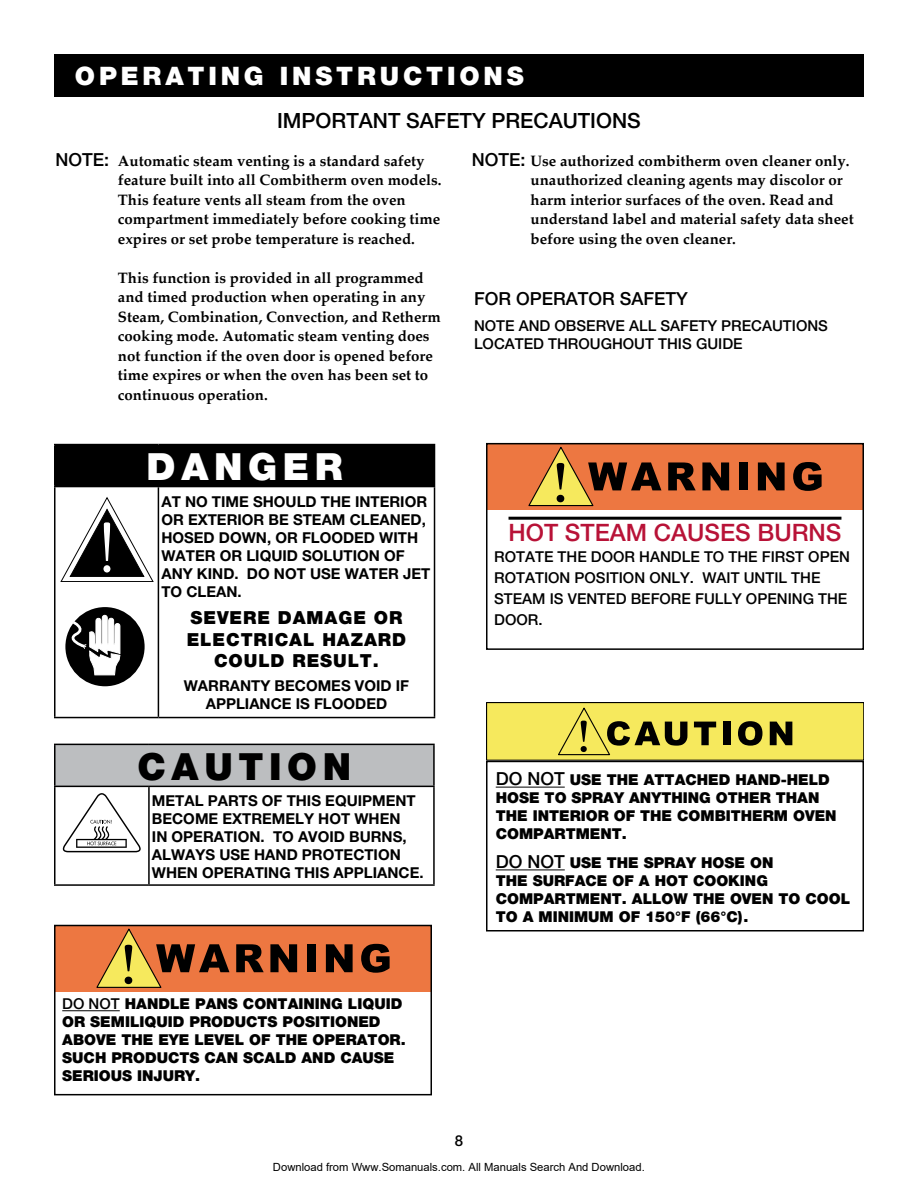
<style>
.page{position:relative;width:918px;height:1188px;background:#fff}
.page>*{position:absolute;margin:0;border:0;box-sizing:border-box;transform-origin:0 0}
.t1{font:900 37.5px "Helvetica Neue";letter-spacing:.15em;color:#000}
.t2{font:900 37.5px "Helvetica Neue";letter-spacing:.15em;color:#fff}
.t3{font:900 25.5px "Helvetica Neue";letter-spacing:.15em;color:#fff}
.t4{font:500 24px "Helvetica Neue";color:#b81237}
.t5{font:500 21px "Helvetica Neue";color:#000}
.t6{font:900 18px/21.6px "Helvetica Neue";letter-spacing:.05em;color:#000;text-align:center}
.t7{font:500 18px "Helvetica Neue";color:#000}
.t8{font:700 15px/19.5px "Palatino";color:#000}
.t9{font:900 15px/18px "Helvetica Neue";color:#000}
.t10{font:700 15px/18px "Helvetica Neue";color:#000}
.t11{font:500 15px "Helvetica Neue";color:#000}
.t12{font:11.25px "Arial";color:#000}
.s1{font-family:"Helvetica Neue";font-weight:500;font-size:18px}
.s2{font-weight:500;font-size:18px}
.s3{font-weight:500}
</style>
<div class="page">
<div style="left:54px;top:54px;width:810px;height:43px;background:#000"></div>
<div style="left:55px;top:744px;width:379px;height:42px;background:#bcbec0"></div>
<hr style="left:54px;top:744px;width:95px;height:1px;background:#000">
<hr style="left:54px;top:745px;width:2px;height:41px;background:#000">
<hr style="left:149px;top:744px;width:286px;height:1px;background:#000">
<hr style="left:433px;top:745px;width:2px;height:41px;background:#000">
<hr style="left:54px;top:786px;width:95px;height:1px;background:#000">
<hr style="left:54px;top:787px;width:2px;height:97px;background:#000">
<hr style="left:149px;top:786px;width:286px;height:1px;background:#000">
<hr style="left:148px;top:787px;width:2px;height:97px;background:#000">
<hr style="left:433px;top:787px;width:2px;height:97px;background:#000">
<hr style="left:54px;top:884px;width:95px;height:2px;background:#000">
<hr style="left:149px;top:884px;width:286px;height:2px;background:#000">
<svg style="left:62px;top:793px;width:79px;height:59px"></svg>
<div style="left:55px;top:445px;width:380px;height:42px;background:#000"></div>
<hr style="left:54px;top:444px;width:104px;height:1px;background:#000">
<hr style="left:54px;top:445px;width:2px;height:41px;background:#000">
<hr style="left:158px;top:444px;width:277px;height:1px;background:#000">
<hr style="left:54px;top:486px;width:104px;height:1px;background:#000">
<hr style="left:54px;top:487px;width:2px;height:230px;background:#000">
<hr style="left:158px;top:487px;width:1px;height:230px;background:#000">
<hr style="left:434px;top:487px;width:1px;height:230px;background:#000">
<hr style="left:54px;top:717px;width:104px;height:1px;background:#000">
<hr style="left:158px;top:717px;width:277px;height:1px;background:#000">
<div style="left:65px;top:607px;width:80px;height:79px;background:#000;border-radius:50%"></div>
<svg style="left:65px;top:615px;width:55px;height:60px"></svg>
<svg style="left:60px;top:497px;width:94px;height:85px"></svg>
<div style="left:487px;top:444px;width:376px;height:66px;background:#ed7741"></div>
<svg style="left:528px;top:446px;width:133px;height:61px"></svg>
<svg style="left:668px;top:462px;width:28px;height:28px"></svg>
<svg style="left:702px;top:462px;width:27px;height:28px"></svg>
<div style="left:739px;top:462px;width:9px;height:28px;background:#000"></div>
<svg style="left:758px;top:462px;width:27px;height:28px"></svg>
<svg style="left:793px;top:462px;width:29px;height:29px"></svg>
<div style="left:486px;top:443px;width:378px;height:207px;border:2px solid #000"></div>
<hr style="left:509px;top:517px;width:332px;height:3px;background:#000">
<div style="left:55px;top:926px;width:376px;height:66px;background:#ed7741"></div>
<svg style="left:96px;top:928px;width:133px;height:60px"></svg>
<svg style="left:236px;top:944px;width:28px;height:28px"></svg>
<svg style="left:270px;top:944px;width:27px;height:28px"></svg>
<div style="left:307px;top:944px;width:9px;height:28px;background:#000"></div>
<svg style="left:326px;top:944px;width:27px;height:28px"></svg>
<svg style="left:361px;top:944px;width:29px;height:29px"></svg>
<div style="left:54px;top:925px;width:378px;height:170px;border:2px solid #000"></div>
<hr style="left:62px;top:1010px;width:58px;height:1px;background:#000">
<hr style="left:496px;top:787px;width:69px;height:1px;background:#000">
<hr style="left:496px;top:869px;width:69px;height:1px;background:#000">
<div style="left:486px;top:761px;width:378px;height:171px;border:2px solid #000"></div>
<div style="left:487px;top:703px;width:377px;height:57px;background:#f6e95d"></div>
<div style="left:486px;top:702px;width:378px;height:59px;border:1px solid #000"></div>
<svg style="left:694px;top:722px;width:22px;height:23px"></svg>
<div style="left:723px;top:722px;width:7px;height:23px;background:#000"></div>
<svg style="left:738px;top:721px;width:24px;height:25px"></svg>
<svg style="left:770px;top:722px;width:22px;height:23px"></svg>
<svg style="left:558px;top:707px;width:129px;height:49px"></svg>
<h2 class="t3" style="left:75px;top:61px;width:450px">OPERATING INSTRUCTIONS</h2>
<h3 class="t5" style="left:277px;top:108px;width:40px">IMPORTANT</h3>
<h3 class="t5" style="left:406px;top:108px;width:14px">SAFET</h3>
<h3 class="t5" style="left:472px;top:108px;width:34px">Y PRECAUTIONS</h3>
<p class="t7" style="left:56px;top:149px;width:13px">NOTE</p>
<p class="t8" style="left:118px;top:152px;width:325px;text-indent:-14px"><span class="s1">:</span> Automatic steam venting is a standard safety feature built into all Combitherm oven models.<br>This feature vents all steam from the oven compartment immediately before cooking time expires or set probe temperature is reached.</p>
<p class="t8" style="left:118px;top:269px;width:324px">This function is provided in all programmed and timed production when operating in any Steam, Combination, Convection, and Retherm cooking mode. Automatic steam venting does not function if the oven door is opened before time expires or when the oven has been set to continuous operation.</p>
<h1 class="t2" style="left:147px;top:444px;width:198px">DANGER</h1>
<p class="t10" style="left:161px;top:492px;width:270px">AT NO TIME SHOULD THE INTERIOR<br>OR EXTERIOR BE STEAM CLEANED,<br>HOSED DOWN, OR FLOODED WITH<br>WATER OR LIQUID SOLUTION OF<br>ANY KIND. DO NOT USE WATER JET<br>TO CLEAN.</p>
<p class="t6" style="left:187px;top:607px;width:221px">SEVERE DAMAGE OR<br>ELECTRICAL HAZARD<br>COULD RESULT.</p>
<p class="t10" style="left:184px;top:676px;width:227px;text-align:center">WARRANTY BECOMES VOID IF<br>APPLIANCE IS FLOODED</p>
<h1 class="t1" style="left:138px;top:744px;width:215px">CAUTION</h1>
<p class="t10" style="left:152px;top:791px;width:273px">METAL PARTS OF THIS EQUIPMENT<br>BECOME EXTREMELY HOT WHEN<br>IN OPERATION. TO AVOID BURNS,<br>ALWAYS USE HAND PROTECTION<br>WHEN OPERATING THIS APPLIANCE.</p>
<p class="t7" style="left:472px;top:149px;width:13px">NOTE</p>
<p class="t8" style="left:531px;top:152px;width:325px;text-indent:-10px"><span class="s1">:</span> Use authorized combitherm oven cleaner only. unauthorized cleaning agents may discolor or harm interior surfaces of the oven. Read and understand label and material safety data sheet before using the oven cleaner.</p>
<p class="t7" style="left:474px;top:288px;width:13px">FOR</p>
<p class="t7" style="left:516px;top:288px;width:14px">OPERATOR</p>
<p class="t7" style="left:620px;top:288px;width:13px">SAFET</p>
<p class="t7" style="left:676px;top:288px;width:13px">Y</p>
<p class="t11" style="left:474px;top:317px;width:11px">NOTE</p>
<p class="t11" style="left:519px;top:317px;width:12px">AND</p>
<p class="t11" style="left:555px;top:317px;width:11px">OBSERVE</p>
<p class="t11" style="left:629px;top:317px;width:11px">ALL</p>
<p class="t11" style="left:660px;top:317px;width:11px">SAFET</p>
<p class="t11" style="left:707px;top:317px;width:25px">Y PRECAUTIONS</p>
<p class="t11" style="left:474px;top:335px;width:11px">LOCATED</p>
<p class="t11" style="left:548px;top:335px;width:32px">THROUG</p>
<p class="t11" style="left:612px;top:335px;width:22px">HOUT</p>
<p class="t11" style="left:658px;top:335px;width:48px">THIS GUIDE</p>
<h3 class="t4" style="left:509px;top:519px;width:334px">HOT STEAM CAUSES BURNS</h3>
<p class="t11" style="left:494px;top:548px;width:11px">ROTATE</p>
<p class="t11" style="left:558px;top:548px;width:46px">THE DOOR</p>
<p class="t11" style="left:639px;top:548px;width:22px">HANDLE</p>
<p class="t11" style="left:704px;top:548px;width:68px">TO THEFIRST</p>
<p class="t11" style="left:808px;top:548px;width:12px">OPEN</p>
<p class="t11" style="left:494px;top:569px;width:11px">ROTATION</p>
<p class="t11" style="left:575px;top:569px;width:10px">POSITION</p>
<p class="t11" style="left:649px;top:569px;width:12px">ONL</p>
<p class="t11" style="left:680px;top:569px;width:33px">Y. WAIT</p>
<p class="t11" style="left:744px;top:569px;width:10px">UNTIL</p>
<p class="t11" style="left:791px;top:569px;width:31px">THE</p>
<p class="t11" style="left:494px;top:590px;width:11px">STEA</p>
<p class="t11" style="left:532px;top:590px;width:110px">M IS VENTED BEFORE</p>
<p class="t11" style="left:695px;top:590px;width:10px">FULL</p>
<p class="t11" style="left:732px;top:590px;width:25px">Y OPENING</p>
<p class="t11" style="left:818px;top:590px;width:29px">THE</p>
<p class="t11" style="left:494px;top:611px;width:12px">DOOR</p>
<p class="t11" style="left:538px;top:611px;width:6px">.</p>
<p class="t9" style="left:496px;top:771px;width:342px"><span class="s2">DO NOT</span> USE THE ATTACHED HAND-HELD<br>HOSE TO SPRAY ANYTHING OTHER THAN<br>THE INTERIOR OF THE COMBITHERM OVEN<br>COMPARTMENT.</p>
<p class="t9" style="left:496px;top:854px;width:356px"><span class="s2">DO NOT</span> USE THE SPRAY HOSE ON<br>THE SURFACE OF A HOT COOKING<br>COMPARTMENT. ALLOW THE OVEN TO COOL<br>TO A MINIMUM OF 150°F (66°C).</p>
<p class="t9" style="left:62px;top:995px;width:345px"><span class="s3">DO NOT</span> HANDLE PANS CONTAINING LIQUID<br>OR SEMILIQUID PRODUCTS POSITIONED<br>ABOVE THE EYE LEVEL OF THE OPERATOR.<br>SUCH PRODUCTS CAN SCALD AND CAUSE<br>SERIOUS INJURY.</p>
<p class="t11" style="left:455px;top:1131px;width:10px">8</p>
<p class="t12" style="left:273px;top:1160px;width:373px">Download from Www.Somanuals.com. All Manuals Search And Download.</p>
</div>
